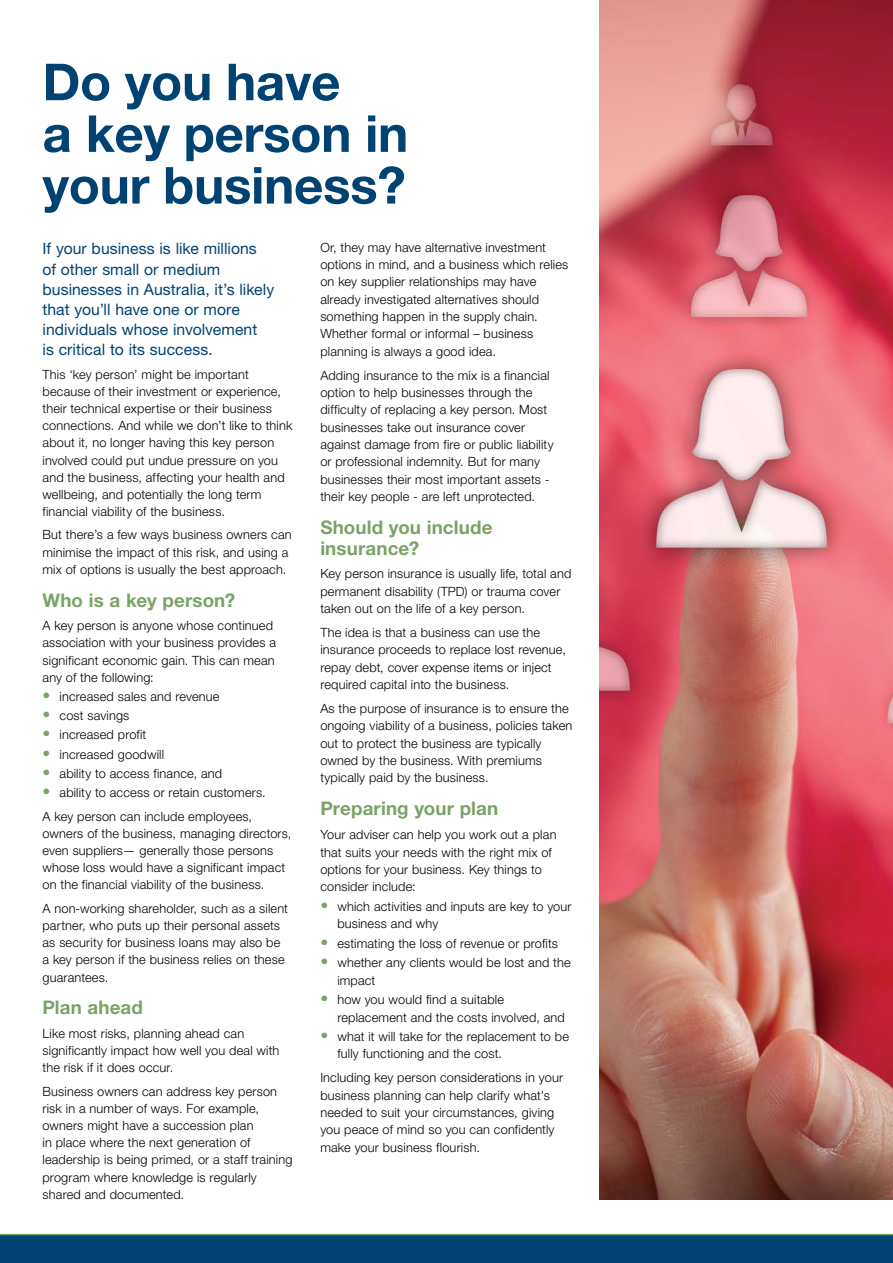
<style>
.page{position:relative;width:893px;height:1263px;background:#fff}
.page>*{position:absolute;margin:0;border:0;box-sizing:border-box;transform-origin:0 0}
.t1{font:700 51px/51.6px "Helvetica Neue LT Std";letter-spacing:-.005em;color:#004271}
.t2{font:700 18.75px/20.4px "Helvetica Neue LT Std";letter-spacing:.005em;color:#7aa368}
.t3{font:15.75px/20.1px "Helvetica Neue LT Std";letter-spacing:.005em;color:#004271}
.t4{font:300 12.75px/17.4px "Helvetica Neue LT Std";letter-spacing:.015em;color:#000}
.s1{font-weight:500;font-size:15.75px;color:#7aa368}
</style>
<div class="page">
<img style="left:600px;top:0;width:293px;height:1199px">
<div style="left:0;top:1234px;width:893px;height:29px;background:#004271"></div>
<h1 class="t1" style="left:43px;top:55px;width:367px">Do you have<br>a key person in your business?</h1>
<p class="t3" style="left:43px;top:239px;width:233px">If your business is like millions of other small or medium businesses in Australia, it’s likely that you’ll have one or more individuals whose involvement<br>is critical to its success.</p>
<p class="t4" style="left:43px;top:365px;width:251px">This ‘key person’ might be important because of their investment or experience, their technical expertise or their business connections. And while we don’t like to think about it, no longer having this key person involved could put undue pressure on you and the business, affecting your health and wellbeing, and potentially the long term financial viability of the business.</p>
<p class="t4" style="left:43px;top:526px;width:251px">But there’s a few ways business owners can minimise the impact of this risk, and using a mix of options is usually the best approach.</p>
<h2 class="t2" style="left:43px;top:589px;width:194px">Who is a key person?</h2>
<p class="t4" style="left:43px;top:617px;width:235px">A key person is anyone whose continued association with your business provides a significant economic gain. This can mean any of the following:</p>
<p class="t4" style="left:43px;top:687px;width:179px"><span class="s1">•</span> increased sales and revenue</p>
<p class="t4" style="left:43px;top:707px;width:88px"><span class="s1">•</span> cost savings</p>
<p class="t4" style="left:43px;top:726px;width:105px"><span class="s1">•</span> increased profit</p>
<p class="t4" style="left:43px;top:745px;width:123px"><span class="s1">•</span> increased goodwill</p>
<p class="t4" style="left:43px;top:764px;width:181px"><span class="s1">•</span> ability to access finance, and</p>
<p class="t4" style="left:43px;top:781px;width:225px;line-height:23.5px"><span class="s1">•</span> ability to access or retain customers.<br>A key person can include employees,</p>
<p class="t4" style="left:43px;top:825px;width:250px">owners of the business, managing directors, even suppliers— generally those persons whose loss would have a significant impact on the financial viability of the business.</p>
<p class="t4" style="left:43px;top:899px;width:247px">A non-working shareholder, such as a silent partner, who puts up their personal assets as security for business loans may also be a key person if the business relies on these guarantees.</p>
<h2 class="t2" style="left:43px;top:997px;width:102px">Plan ahead</h2>
<p class="t4" style="left:43px;top:1024px;width:238px">Like most risks, planning ahead can significantly impact how well you deal with the risk if it does occur.</p>
<p class="t4" style="left:43px;top:1082px;width:251px">Business owners can address key person risk in a number of ways. For example, owners might have a succession plan<br>in place where the next generation of leadership is being primed, or a staff training program where knowledge is regularly shared and documented.</p>
<p class="t4" style="left:320px;top:238px;width:249px">Or, they may have alternative investment options in mind, and a business which relies on key supplier relationships may have already investigated alternatives should something happen in the supply chain.<br>Whether formal or informal – business planning is always a good idea.</p>
<p class="t4" style="left:320px;top:366px;width:235px">Adding insurance to the mix is a financial option to help businesses through the difficulty of replacing a key person. Most businesses take out insurance cover against damage from fire or public liability or professional indemnity. But for many businesses their most important assets - their key people - are left unprotected.</p>
<h2 class="t2" style="left:320px;top:517px;width:174px">Should you include insurance?</h2>
<p class="t4" style="left:320px;top:565px;width:253px">Key person insurance is usually life, total and permanent disability (TPD) or trauma cover taken out on the life of a key person.</p>
<p class="t4" style="left:320px;top:623px;width:247px">The idea is that a business can use the insurance proceeds to replace lost revenue, repay debt, cover expense items or inject required capital into the business.</p>
<p class="t4" style="left:320px;top:699px;width:254px">As the purpose of insurance is to ensure the ongoing viability of a business, policies taken out to protect the business are typically owned by the business. With premiums typically paid by the business.</p>
<h2 class="t2" style="left:320px;top:798px;width:179px">Preparing your plan</h2>
<p class="t4" style="left:320px;top:826px;width:238px">Your adviser can help you work out a plan that suits your needs with the right mix of options for your business. Key things to consider include:</p>
<p class="t4" style="left:337px;top:897px;width:236px;text-indent:-17px"><span class="s1">•</span> which activities and inputs are key to your business and why</p>
<p class="t4" style="left:320px;top:934px;width:239px"><span class="s1">•</span> estimating the loss of revenue or profits</p>
<p class="t4" style="left:337px;top:954px;width:235px;text-indent:-17px"><span class="s1">•</span> whether any clients would be lost and the impact</p>
<p class="t4" style="left:337px;top:991px;width:229px;text-indent:-17px"><span class="s1">•</span> how you would find a suitable replacement and the costs involved, and</p>
<p class="t4" style="left:337px;top:1027px;width:233px;text-indent:-17px"><span class="s1">•</span> what it will take for the replacement to be fully functioning and the cost.</p>
<p class="t4" style="left:320px;top:1069px;width:244px">Including key person considerations in your business planning can help clarify what’s needed to suit your circumstances, giving you peace of mind so you can confidently make your business flourish.</p>
</div>
